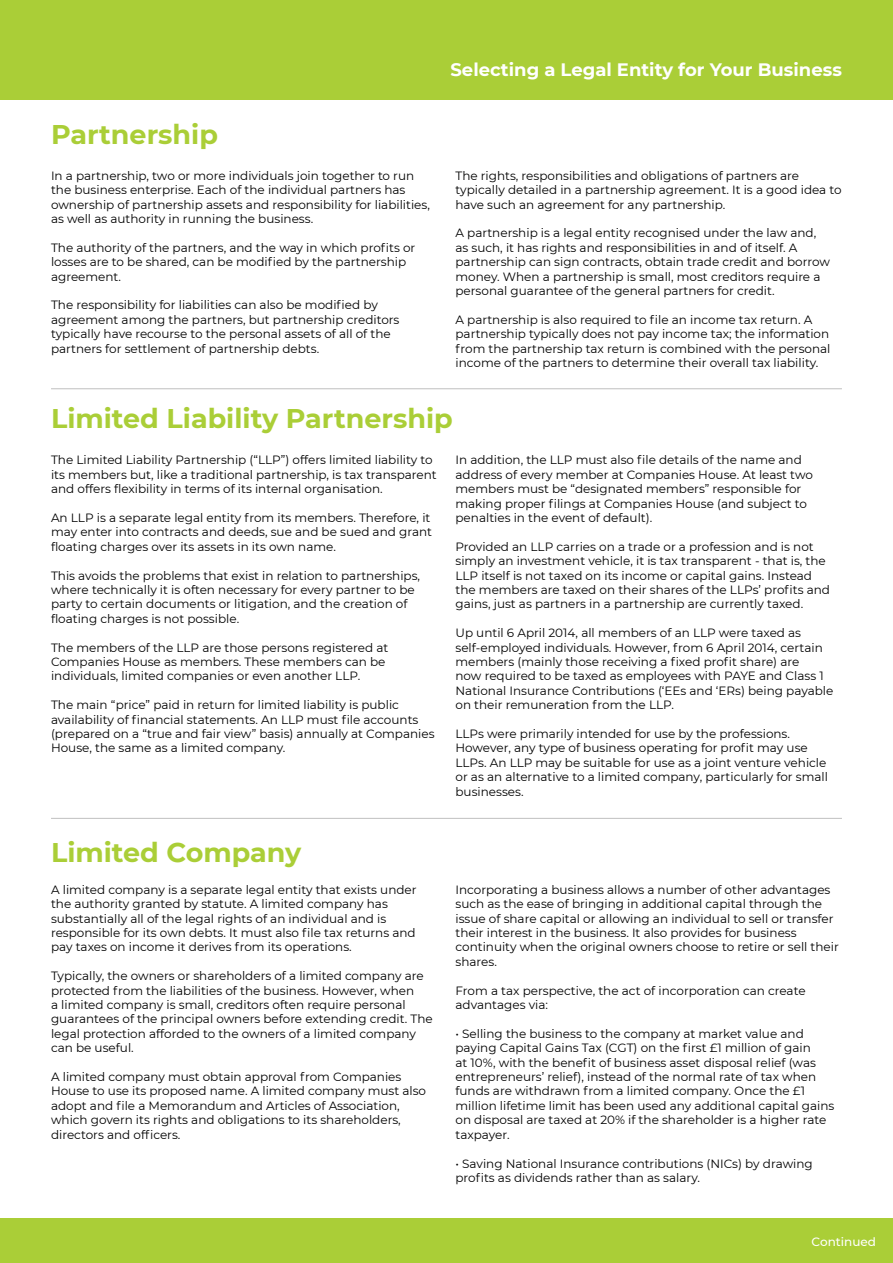
<style>
.page{position:relative;width:893px;height:1263px;background:#fff}
.page>*{position:absolute;margin:0;border:0;box-sizing:border-box;transform-origin:0 0}
.t1{font:700 27px "Montserrat";color:#aace37}
.t2{font:700 18px "Montserrat";color:#fff}
.t3{font:12px/14.4px "Montserrat";color:#000}
.t4{font:500 12px "Montserrat";color:#fff}
</style>
<div class="page">
<div style="left:0;top:1218px;width:893px;height:45px;background:#aace37"></div>
<hr style="left:51px;top:818px;width:791px;height:1px;background:#c0c0c0">
<div style="left:0;top:0;width:893px;height:100px;background:#aace37"></div>
<hr style="left:51px;top:388px;width:791px;height:1px;background:#c0c0c0">
<p class="t1" style="left:51px;top:115px;width:168px">Partnership</p>
<p class="t3" style="left:51px;top:168px;width:380px">In a partnership, two or more individuals join together to run the business enterprise. Each of the individual partners has ownership of partnership assets and responsibility for liabilities, as well as authority in running the business.</p>
<p class="t3" style="left:51px;top:240px;width:366px">The authority of the partners, and the way in which profits or losses are to be shared, can be modified by the partnership agreement.</p>
<p class="t3" style="left:51px;top:298px;width:350px">The responsibility for liabilities can also be modified by agreement among the partners, but partnership creditors typically have recourse to the personal assets of all of the partners for settlement of partnership debts.</p>
<p class="t2" style="left:450px;top:57px;width:393px">Selecting a Legal Entity for Your Business</p>
<p class="t3" style="left:455px;top:168px;width:388px">The rights, responsibilities and obligations of partners are typically detailed in a partnership agreement. It is a good idea to have such an agreement for any partnership.</p>
<p class="t3" style="left:455px;top:226px;width:376px">A partnership is a legal entity recognised under the law and, as such, it has rights and responsibilities in and of itself. A partnership can sign contracts, obtain trade credit and borrow money. When a partnership is small, most creditors require a personal guarantee of the general partners for credit.</p>
<p class="t3" style="left:455px;top:312px;width:377px">A partnership is also required to file an income tax return. A partnership typically does not pay income tax; the information from the partnership tax return is combined with the personal income of the partners to determine their overall tax liability.</p>
<p class="t1" style="left:51px;top:399px;width:403px">Limited Liability Partnership</p>
<p class="t3" style="left:51px;top:452px;width:387px">The Limited Liability Partnership (“LLP”) offers limited liability to its members but, like a traditional partnership, is tax transparent and offers flexibility in terms of its internal organisation.</p>
<p class="t3" style="left:51px;top:510px;width:383px">An LLP is a separate legal entity from its members. Therefore, it may enter into contracts and deeds, sue and be sued and grant floating charges over its assets in its own name.</p>
<p class="t3" style="left:51px;top:568px;width:371px">This avoids the problems that exist in relation to partnerships, where technically it is often necessary for every partner to be party to certain documents or litigation, and the creation of floating charges is not possible.</p>
<p class="t3" style="left:51px;top:640px;width:339px">The members of the LLP are those persons registered at<br>Companies House as members. These members can be individuals, limited companies or even another LLP.</p>
<p class="t3" style="left:51px;top:697px;width:385px">The main “price” paid in return for limited liability is public availability of financial statements. An LLP must file accounts (prepared on a “true and fair view” basis) annually at Companies House, the same as a limited company.</p>
<p class="t3" style="left:455px;top:452px;width:359px">In addition, the LLP must also file details of the name and address of every member at Companies House. At least two members must be “designated members” responsible for making proper filings at Companies House (and subject to penalties in the event of default).</p>
<p class="t3" style="left:455px;top:539px;width:376px">Provided an LLP carries on a trade or a profession and is not simply an investment vehicle, it is tax transparent - that is, the LLP itself is not taxed on its income or capital gains. Instead the members are taxed on their shares of the LLPs’ profits and gains, just as partners in a partnership are currently taxed.</p>
<p class="t3" style="left:455px;top:625px;width:379px">Up until 6 April 2014, all members of an LLP were taxed as self-employed individuals. However, from 6 April 2014, certain members (mainly those receiving a fixed profit share) are<br>now required to be taxed as employees with PAYE and Class 1<br>National Insurance Contributions (‘EEs and ‘ERs) being payable on their remuneration from the LLP.</p>
<p class="t3" style="left:455px;top:726px;width:374px">LLPs were primarily intended for use by the professions.<br>However, any type of business operating for profit may use LLPs. An LLP may be suitable for use as a joint venture vehicle or as an alternative to a limited company, particularly for small businesses.</p>
<p class="t1" style="left:51px;top:833px;width:252px">Limited Company</p>
<p class="t3" style="left:51px;top:882px;width:367px">A limited company is a separate legal entity that exists under the authority granted by statute. A limited company has substantially all of the legal rights of an individual and is responsible for its own debts. It must also file tax returns and pay taxes on income it derives from its operations.</p>
<p class="t3" style="left:51px;top:968px;width:383px">Typically, the owners or shareholders of a limited company are protected from the liabilities of the business. However, when<br>a limited company is small, creditors often require personal guarantees of the principal owners before extending credit. The legal protection afforded to the owners of a limited company can be useful.</p>
<p class="t3" style="left:51px;top:1069px;width:377px">A limited company must obtain approval from Companies House to use its proposed name. A limited company must also adopt and file a Memorandum and Articles of Association, which govern its rights and obligations to its shareholders, directors and officers.</p>
<p class="t3" style="left:455px;top:882px;width:385px">Incorporating a business allows a number of other advantages such as the ease of bringing in additional capital through the issue of share capital or allowing an individual to sell or transfer their interest in the business. It also provides for business continuity when the original owners choose to retire or sell their shares.</p>
<p class="t3" style="left:455px;top:983px;width:352px">From a tax perspective, the act of incorporation can create advantages via:</p>
<p class="t3" style="left:455px;top:1026px;width:380px">• Selling the business to the company at market value and paying Capital Gains Tax (CGT) on the first £1 million of gain<br>at 10%, with the benefit of business asset disposal relief (was entrepreneurs’ relief), instead of the normal rate of tax when funds are withdrawn from a limited company. Once the £1 million lifetime limit has been used any additional capital gains on disposal are taxed at 20% if the shareholder is a higher rate taxpayer.</p>
<p class="t3" style="left:455px;top:1155px;width:359px">• Saving National Insurance contributions (NICs) by drawing profits as dividends rather than as salary.</p>
<p class="t4" style="left:812px;top:1233px;width:66px">Continued</p>
</div>
